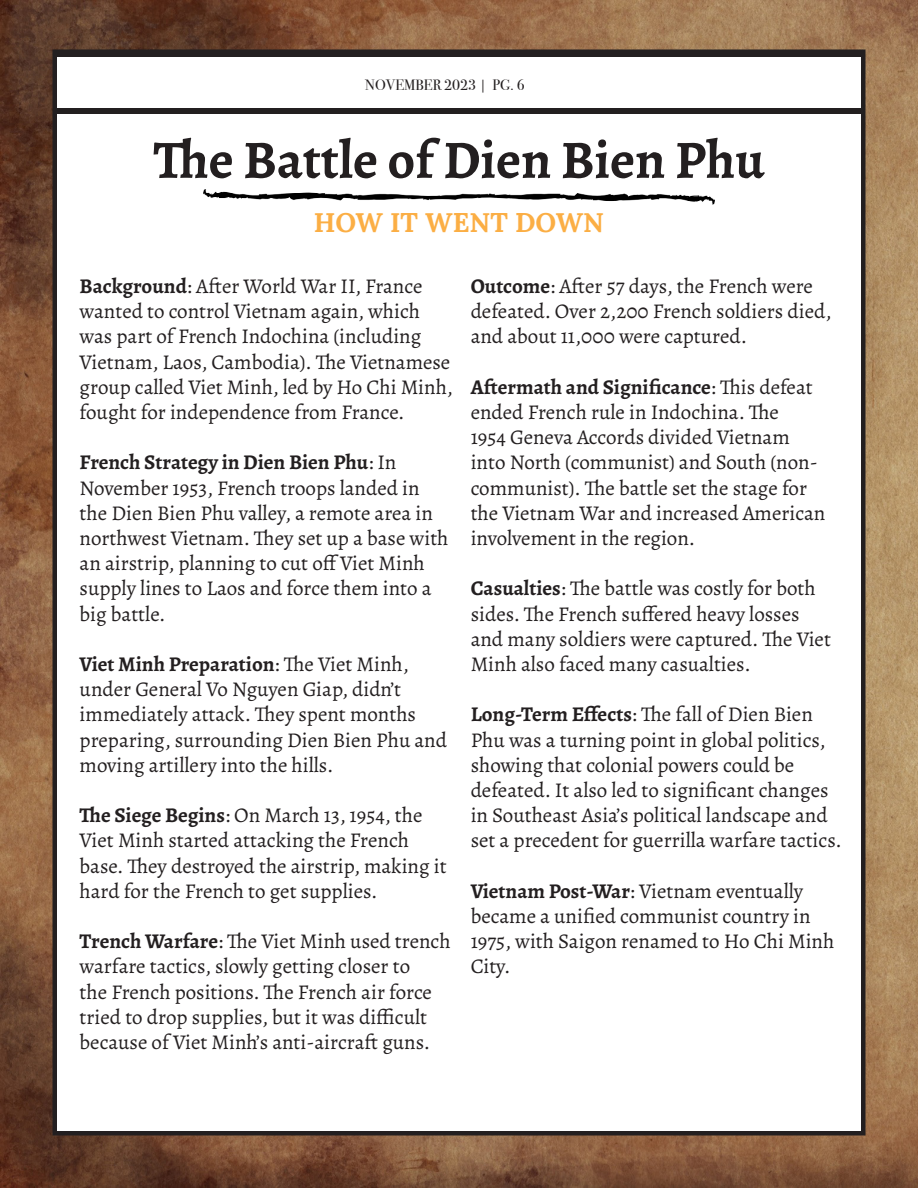
<style>
.page{position:relative;width:918px;height:1188px;background:#fff}
.page>*{position:absolute;margin:0;border:0;box-sizing:border-box;transform-origin:0 0}
.t1{font:700 54px "Alegreya";color:#231f20}
.t2{font:700 27px "Lora";color:#fbae44}
.t3{font:21px/25.2px "Alegreya";color:#231f20}
.t4{font:15px "Bodoni Svty Two ITCTT";color:#231f20}
.s1{font-weight:700}
</style>
<div class="page">
<img style="left:0;top:0;width:918px;height:1188px">
<div style="left:55px;top:52px;width:808px;height:1081px;background:#fff"></div>
<div style="left:54px;top:51px;width:810px;height:6px;background:#231f20"></div>
<div style="left:54px;top:108px;width:810px;height:6px;background:#231f20"></div>
<img style="left:203px;top:190px;width:512px;height:15px">
<p class="t4" style="left:365px;top:73px;width:161px">NOVEMBER 2023 | PG. 6</p>
<p class="t1" style="left:153px;top:123px;width:613px">The Battle of Dien Bien Phu</p>
<p class="t2" style="left:314px;top:199px;width:292px">HOW IT WENT DOWN</p>
<p class="t3" style="left:80px;top:273px;width:375px"><span class="s1">Background</span>: After World War II, France wanted to control Vietnam again, which was part of French Indochina (including Vietnam, Laos, Cambodia). The Vietnamese group called Viet Minh, led by Ho Chi Minh, fought for independence from France.</p>
<p class="t3" style="left:80px;top:450px;width:370px"><span class="s1">French Strategy in Dien Bien Phu</span>: In November 1953, French troops landed in the Dien Bien Phu valley, a remote area in northwest Vietnam. They set up a base with an airstrip, planning to cut off Viet Minh supply lines to Laos and force them into a big battle.</p>
<p class="t3" style="left:80px;top:651px;width:369px"><span class="s1">Viet Minh Preparation</span>: The Viet Minh, under General Vo Nguyen Giap, didn’t immediately attack. They spent months preparing, surrounding Dien Bien Phu and moving artillery into the hills.</p>
<p class="t3" style="left:80px;top:803px;width:369px"><span class="s1">The Siege Begins</span>: On March 13, 1954, the Viet Minh started attacking the French base. They destroyed the airstrip, making it hard for the French to get supplies.</p>
<p class="t3" style="left:80px;top:929px;width:373px"><span class="s1">Trench Warfare</span>: The Viet Minh used trench warfare tactics, slowly getting closer to<br>the French positions. The French air force tried to drop supplies, but it was difficult because of Viet Minh’s anti-aircraft guns.</p>
<p class="t3" style="left:471px;top:273px;width:362px"><span class="s1">Outcome</span>: After 57 days, the French were defeated. Over 2,200 French soldiers died, and about 11,000 were captured.</p>
<p class="t3" style="left:471px;top:374px;width:356px"><span class="s1">Aftermath and Significance</span>: This defeat ended French rule in Indochina. The<br>1954 Geneva Accords divided Vietnam into North (communist) and South (non&shy;communist). The battle set the stage for the Vietnam War and increased American involvement in the region.</p>
<p class="t3" style="left:471px;top:576px;width:362px"><span class="s1">Casualties</span>: The battle was costly for both sides. The French suffered heavy losses and many soldiers were captured. The Viet Minh also faced many casualties.</p>
<p class="t3" style="left:471px;top:702px;width:373px"><span class="s1">Long-Term Effects</span>: The fall of Dien Bien Phu was a turning point in global politics, showing that colonial powers could be defeated. It also led to significant changes in Southeast Asia’s political landscape and set a precedent for guerrilla warfare tactics.</p>
<p class="t3" style="left:471px;top:878px;width:365px"><span class="s1">Vietnam Post-War</span>: Vietnam eventually became a unified communist country in<br>1975, with Saigon renamed to Ho Chi Minh<br>City.</p>
</div>
